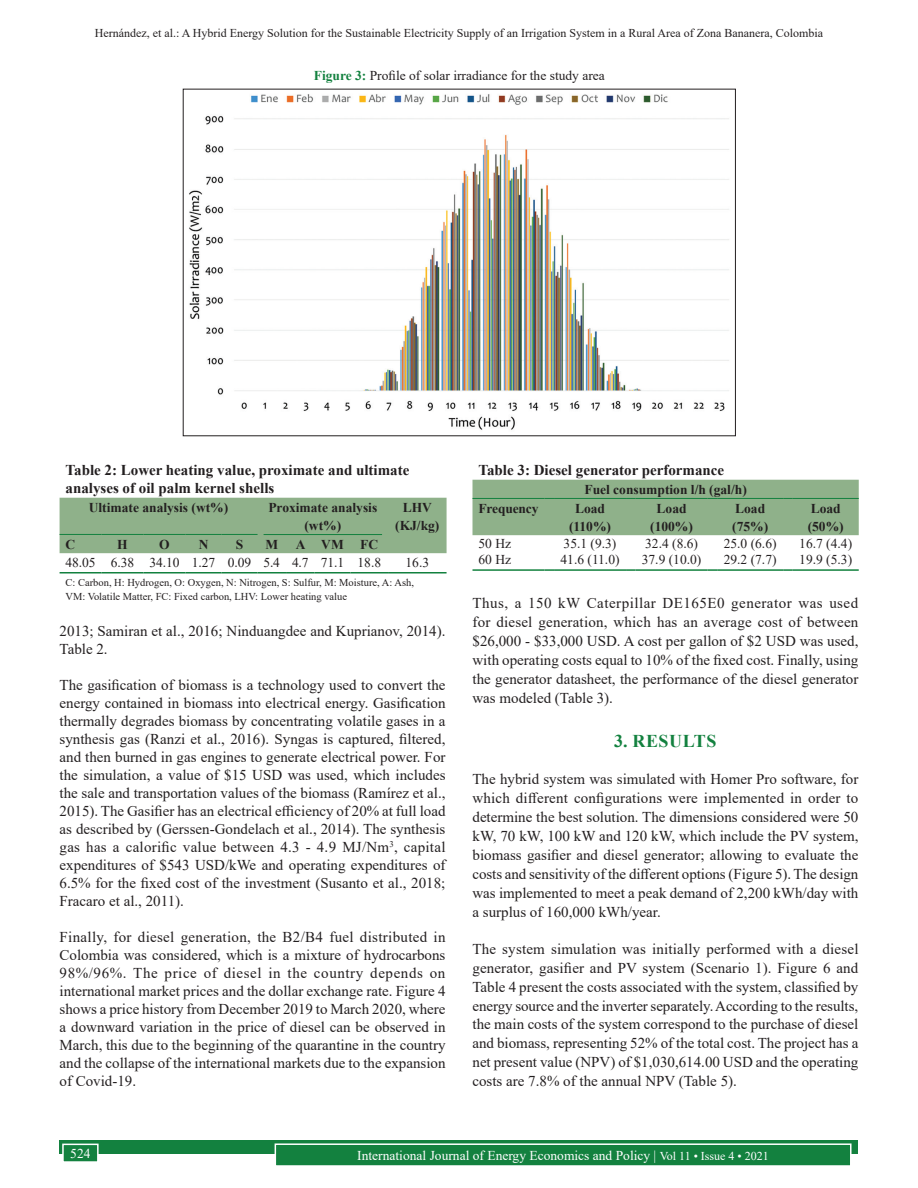
<style>
.page{position:relative;width:918px;height:1188px;background:#fff}
.page>*{position:absolute;margin:0;border:0;box-sizing:border-box;transform-origin:0 0}
.t1{font:700 18px "Times New Roman";letter-spacing:.035em;color:#13813f}
.TX{font:15px/18px "Times New Roman";color:#231f20;text-align:justify}
.TT{font:700 15px/18px "Times New Roman";color:#231f20}
.TCH{font:700 13.5px/18px "Times New Roman";color:#231f20;text-align:center}
.TBL{font:13.5px "Times New Roman";color:#231f20}
.t2{font:13.5px "Times New Roman";color:#fff}
.FGC{font:13.5px "Times New Roman";color:#231f20}
.TB{font:13.5px "Times New Roman";color:#231f20}
.t3{font:12px "Times New Roman";color:#231f20}
.TFN{font:10.5px/13.5px "Times New Roman";color:#231f20}
.s1{font-weight:700;color:#13813f}
.s2{font-size:12px}
</style>
<div class="page">
<div style="left:60px;top:1140px;width:798px;height:13px;background:#13813f"></div>
<div style="left:275px;top:1144px;width:576px;height:22px;background:#13813f"></div>
<div style="left:275px;top:1143px;width:577px;height:24px;border:2px solid #fff"></div>
<div style="left:63px;top:1144px;width:35px;height:18px;background:#13813f"></div>
<div style="left:62px;top:1144px;width:37px;height:19px;border:2px solid #fff"></div>
<img style="left:189px;top:94px;width:540px;height:336px">
<div style="left:60px;top:498px;width:387px;height:55px;background:#8fb18a"></div>
<hr style="left:60px;top:572px;width:42px;height:2px;background:#13813f">
<hr style="left:102px;top:572px;width:42px;height:2px;background:#13813f">
<hr style="left:144px;top:572px;width:42px;height:2px;background:#13813f">
<hr style="left:186px;top:572px;width:36px;height:2px;background:#13813f">
<hr style="left:222px;top:572px;width:36px;height:2px;background:#13813f">
<hr style="left:258px;top:572px;width:28px;height:2px;background:#13813f">
<hr style="left:286px;top:572px;width:29px;height:2px;background:#13813f">
<hr style="left:315px;top:572px;width:36px;height:2px;background:#13813f">
<hr style="left:351px;top:572px;width:37px;height:2px;background:#13813f">
<hr style="left:388px;top:572px;width:59px;height:2px;background:#13813f">
<hr style="left:60px;top:534px;width:42px;height:1px;background:#13813f">
<hr style="left:102px;top:534px;width:42px;height:1px;background:#13813f">
<hr style="left:144px;top:534px;width:42px;height:1px;background:#13813f">
<hr style="left:186px;top:534px;width:36px;height:1px;background:#13813f">
<hr style="left:222px;top:534px;width:36px;height:1px;background:#13813f">
<hr style="left:264px;top:534px;width:118px;height:1px;background:#13813f">
<hr style="left:472px;top:569px;width:72px;height:2px;background:#13813f">
<svg style="left:544px;top:569px;width:10px;height:2px"></svg>
<hr style="left:554px;top:569px;width:72px;height:2px;background:#13813f">
<svg style="left:626px;top:569px;width:10px;height:2px"></svg>
<hr style="left:636px;top:569px;width:72px;height:2px;background:#13813f">
<svg style="left:708px;top:569px;width:9px;height:2px"></svg>
<hr style="left:717px;top:569px;width:66px;height:2px;background:#13813f">
<svg style="left:783px;top:569px;width:10px;height:2px"></svg>
<hr style="left:793px;top:569px;width:66px;height:2px;background:#13813f">
<div style="left:472px;top:480px;width:387px;height:55px;background:#8fb18a"></div>
<hr style="left:793px;top:498px;width:66px;height:1px;background:#13813f">
<p class="t3" style="left:95px;top:25px;width:730px">Hernández, et al.: A Hybrid Energy Solution for the Sustainable Electricity Supply of an Irrigation System in a Rural Area of Zona Bananera, Colombia</p>
<p class="FGC" style="left:314px;top:66px;width:293px"><span class="s1">Figure 3:</span> Profile of solar irradiance for the study area</p>
<p class="TT" style="left:66px;top:460px;width:345px">Table 2: Lower heating value, proximate and ultimate analyses of oil palm kernel shells</p>
<p class="TCH" style="left:89px;top:498px;width:141px">Ultimate analysis (wt%)</p>
<p class="TCH" style="left:268px;top:498px;width:110px">Proximate analysis (wt%)</p>
<p class="TCH" style="left:395px;top:498px;width:46px">LHV (KJ/kg)</p>
<p class="TCH" style="left:66px;top:535px;width:11px">C</p>
<p class="TCH" style="left:117px;top:535px;width:12px">H</p>
<p class="TCH" style="left:159px;top:535px;width:12px">O</p>
<p class="TCH" style="left:199px;top:535px;width:11px">N</p>
<p class="TCH" style="left:236px;top:535px;width:9px">S</p>
<p class="TCH" style="left:265px;top:535px;width:14px">M</p>
<p class="TCH" style="left:296px;top:535px;width:11px">A</p>
<p class="TCH" style="left:321px;top:535px;width:24px">VM</p>
<p class="TCH" style="left:360px;top:535px;width:19px">FC</p>
<p class="TBL" style="left:66px;top:553px;width:31px">48.05</p>
<p class="TBL" style="left:111px;top:553px;width:25px">6.38</p>
<p class="TBL" style="left:150px;top:553px;width:31px">34.10</p>
<p class="TBL" style="left:192px;top:553px;width:25px">1.27</p>
<p class="TBL" style="left:228px;top:553px;width:25px">0.09</p>
<p class="TBL" style="left:264px;top:553px;width:18px">5.4</p>
<p class="TBL" style="left:292px;top:553px;width:18px">4.7</p>
<p class="TBL" style="left:321px;top:553px;width:25px">71.1</p>
<p class="TBL" style="left:358px;top:553px;width:25px">18.8</p>
<p class="TBL" style="left:406px;top:553px;width:25px">16.3</p>
<p class="TFN" style="left:66px;top:576px;width:350px">C: Carbon, H: Hydrogen, O: Oxygen, N: Nitrogen, S: Sulfur, M: Moisture, A: Ash,<br>VM: Volatile Matter, FC: Fixed carbon, LHV: Lower heating value</p>
<p class="TX" style="left:60px;top:622px;width:387px">2013; Samiran et al., 2016; Ninduangdee and Kuprianov, 2014).<br>Table 2.</p>
<p class="TX" style="left:60px;top:676px;width:387px">The gasification of biomass is a technology used to convert the energy contained in biomass into electrical energy. Gasification thermally degrades biomass by concentrating volatile gases in a synthesis gas (Ranzi et al., 2016). Syngas is captured, filtered, and then burned in gas engines to generate electrical power. For the simulation, a value of $15 USD was used, which includes the sale and transportation values of the biomass (Ramírez et al., 2015). The Gasifier has an electrical efficiency of 20% at full load as described by (Gerssen-Gondelach et al., 2014). The synthesis gas has a calorific value between 4.3 - 4.9 MJ/Nm<sup>3</sup>, capital expenditures of $543 USD/kWe and operating expenditures of 6.5% for the fixed cost of the investment (Susanto et al., 2018; Fracaro et al., 2011).</p>
<p class="TX" style="left:60px;top:928px;width:388px">Finally, for diesel generation, the B2/B4 fuel distributed in Colombia was considered, which is a mixture of hydrocarbons 98%/96%. The price of diesel in the country depends on international market prices and the dollar exchange rate. Figure 4 shows a price history from December 2019 to March 2020, where a downward variation in the price of diesel can be observed in March, this due to the beginning of the quarantine in the country and the collapse of the international markets due to the expansion of Covid-19.</p>
<p class="TT" style="left:478px;top:460px;width:247px">Table 3: Diesel generator performance</p>
<p class="TCH" style="left:584px;top:480px;width:164px">Fuel consumption l/h (gal/h)</p>
<p class="TCH" style="left:478px;top:499px;width:62px">Frequency</p>
<p class="TCH" style="left:569px;top:499px;width:43px">Load (110%)</p>
<p class="TCH" style="left:650px;top:499px;width:44px">Load (100%)</p>
<p class="TCH" style="left:732px;top:499px;width:37px;text-align:left">Load (75%)</p>
<p class="TCH" style="left:808px;top:499px;width:37px;text-align:left">Load (50%)</p>
<p class="TB" style="left:478px;top:533px;width:34px">50 Hz</p>
<p class="TB" style="left:564px;top:533px;width:54px">35.1 (9.3)</p>
<p class="TB" style="left:645px;top:533px;width:54px">32.4 (8.6)</p>
<p class="TB" style="left:724px;top:533px;width:54px">25.0 (6.6)</p>
<p class="TB" style="left:799px;top:533px;width:54px">16.7 (4.4)</p>
<p class="TBL" style="left:478px;top:550px;width:34px">60 Hz</p>
<p class="TBL" style="left:561px;top:550px;width:61px">41.6 (11.0)</p>
<p class="TBL" style="left:642px;top:550px;width:61px">37.9 (10.0)</p>
<p class="TBL" style="left:724px;top:550px;width:54px">29.2 (7.7)</p>
<p class="TBL" style="left:799px;top:550px;width:54px">19.9 (5.3)</p>
<p class="TX" style="left:472px;top:593px;width:387px;line-height:19px">Thus, a 150 kW Caterpillar DE165E0 generator was used for diesel generation, which has an average cost of between $26,000 - $33,000 USD. A cost per gallon of $2 USD was used, with operating costs equal to 10% of the fixed cost. Finally, using the generator datasheet, the performance of the diesel generator was modeled (Table 3).</p>
<h1 class="t1" style="left:614px;top:728px;width:104px">3. RESULTS</h1>
<p class="TX" style="left:472px;top:769px;width:387px;line-height:19px">The hybrid system was simulated with Homer Pro software, for which different configurations were implemented in order to determine the best solution. The dimensions considered were 50 kW, 70 kW, 100 kW and 120 kW, which include the PV system, biomass gasifier and diesel generator; allowing to evaluate the costs and sensitivity of the different options (Figure 5). The design was implemented to meet a peak demand of 2,200 kWh/day with a surplus of 160,000 kWh/year.</p>
<p class="TX" style="left:472px;top:939px;width:388px;line-height:19px">The system simulation was initially performed with a diesel generator, gasifier and PV system (Scenario 1). Figure 6 and Table 4 present the costs associated with the system, classified by energy source and the inverter separately. According to the results, the main costs of the system correspond to the purchase of diesel and biomass, representing 52% of the total cost. The project has a net present value (NPV) of $1,030,614.00 USD and the operating costs are 7.8% of the annual NPV (Table 5).</p>
<p class="t2" style="left:70px;top:1144px;width:22px">524</p>
<p class="t2" style="left:357px;top:1146px;width:413px">International Journal of Energy Economics and Policy | <span class="s2">Vol 11 • Issue 4 • 2021</span></p>
</div>
